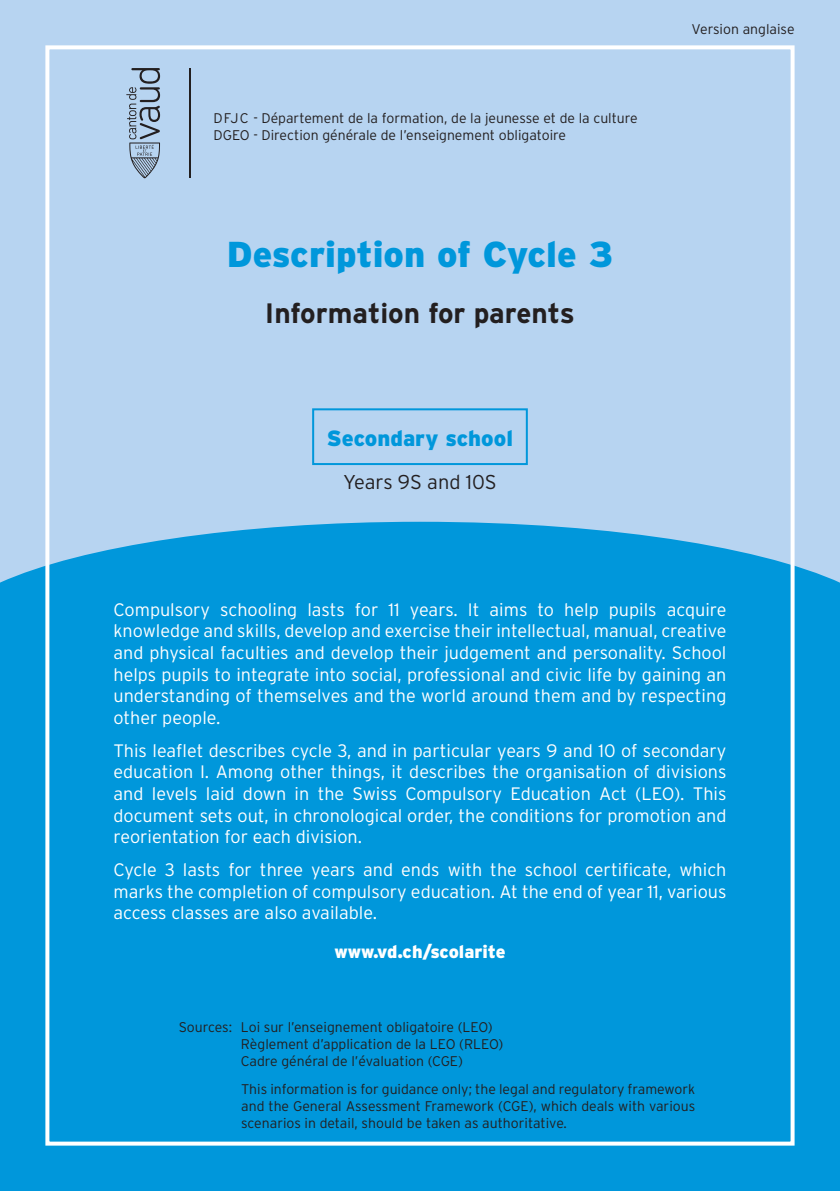
<style>
.page{position:relative;width:840px;height:1191px;background:#fff}
.page>*{position:absolute;margin:0;border:0;box-sizing:border-box;transform-origin:0 0}
._5-titre_brochure{font:900 36px "Interstate";color:#0097db}
._6-information_aux_p{font:700 28px "Interstate";color:#231f20}
._7-degré{font:900 22px "Interstate";color:#0097db}
._8-années{font:300 20px "Interstate";color:#231f20}
._9-texte_page_1{font:300 18px/21.6px "Interstate";color:#fff;text-align:justify}
._7-degré-2{font:900 18px "Interstate";color:#fff}
._8-années-2{font:300 14px/16.8px "Interstate";color:#231f20}
</style>
<div class="page">
<div style="left:0;top:0;width:839px;height:1191px;background:#b7d4f1"></div>
<div style="left:0;top:522px;width:839px;height:669px;background:#0097db"></div>
<div style="left:312px;top:408px;width:215px;height:57px;border:2px solid #0097db"></div>
<div style="left:45px;top:45px;width:749px;height:1100px;border:4px solid #fff"></div>
<hr style="left:189px;top:68px;width:1px;height:110px;background:#231f20">
<svg style="left:126px;top:68px;width:34px;height:110px"></svg>
<p class="_8-années-2" style="left:213px;top:109px;width:425px">DFJC - Département de la formation, de la jeunesse et de la culture</p>
<p class="_8-années-2" style="left:213px;top:126px;width:354px">DGEO - Direction générale de l’enseignement obligatoire</p>
<p class="_5-titre_brochure" style="left:226px;top:234px;width:388px">Description of Cycle 3</p>
<p class="_6-information_aux_p" style="left:265px;top:298px;width:311px">Information for parents</p>
<p class="_7-degré" style="left:327px;top:425px;width:187px">Secondary school</p>
<p class="_8-années" style="left:343px;top:471px;width:155px">Years 9S and 10S</p>
<p class="_8-années-2" style="left:691px;top:21px;width:104px">Version anglaise</p>
<p class="_9-texte_page_1" style="left:113px;top:598px;width:614px">Compulsory schooling lasts for 11 years. It aims to help pupils acquire knowledge and skills, develop and exercise their intellectual, manual, creative and physical faculties and develop their judgement and personality. School helps pupils to integrate into social, professional and civic life by gaining an understanding of themselves and the world around them and by respecting other people.</p>
<p class="_9-texte_page_1" style="left:113px;top:739px;width:614px">This leaflet describes cycle 3, and in particular years 9 and 10 of secondary education I. Among other things, it describes the organisation of divisions and levels laid down in the Swiss Compulsory Education Act (LEO). This document sets out, in chronological order, the conditions for promotion and reorientation for each division.</p>
<p class="_9-texte_page_1" style="left:113px;top:858px;width:614px">Cycle 3 lasts for three years and ends with the school certificate, which marks the completion of compulsory education. At the end of year 11, various access classes are also available.</p>
<p class="_7-degré-2" style="left:334px;top:941px;width:172px">www.vd.ch/scolarite</p>
<p class="_8-années-2" style="left:179px;top:1018px;width:315px">Sources: Loi sur l’enseignement obligatoire (LEO)</p>
<p class="_8-années-2" style="left:241px;top:1035px;width:264px">Règlement d’application de la LEO (RLEO)<br>Cadre général de l’évaluation (CGE)</p>
<p class="_8-années-2" style="left:241px;top:1080px;width:455px;text-align:justify">This information is for guidance only; the legal and regulatory framework and the General Assessment Framework (CGE), which deals with various scenarios in detail, should be taken as authoritative.</p>
</div>
